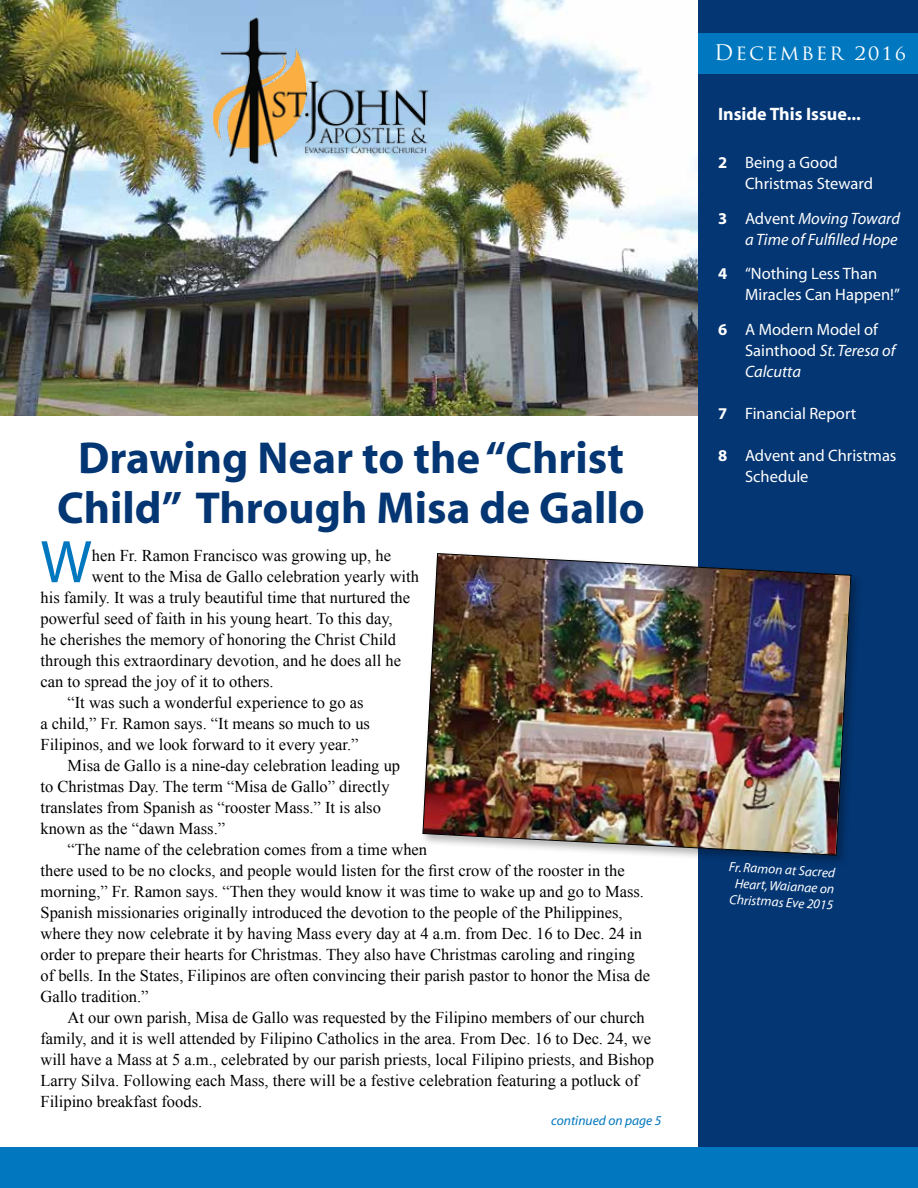
<style>
.page{position:relative;width:918px;height:1188px;background:#fff}
.page>*{position:absolute;margin:0;border:0;box-sizing:border-box;transform-origin:0 0}
.t1{font:60.6px "Myriad";color:#0077be}
.t2{font:700 45px/51px "Myriad";color:#043673;text-align:center}
.t3{font:21px "Trajan Pro";letter-spacing:.1em;color:#fff}
.t4{font:700 18px "Myriad";color:#fff}
.t5{font:16.5px "Times New Roman";color:#000}
.t6{font:16.5px/21px "Myriad";color:#fff}
.t7{font:italic 16.5px/21px "Myriad";color:#fff;text-align:right}
.t8{font:italic 13.5px/16.2px "Myriad";color:#fff;text-align:center}
.t9{font:italic 13.5px "Myriad";color:#0077be}
.s1{font-weight:700}
.s2{font-weight:700;font-style:normal}
.s3{font-style:normal}
.s4{font-style:italic}
</style>
<div class="page">
<img style="left:0;top:0;width:699px;height:416px">
<div style="left:699px;top:0;width:219px;height:1148px;background:#043673"></div>
<div style="left:699px;top:33px;width:219px;height:41px;background:#0077be"></div>
<img style="left:185px;top:1px;width:265px;height:180px">
<div style="left:419px;top:550px;width:444px;height:317px;background:#000;opacity:.3"></div>
<img style="left:422px;top:553px;width:430px;height:303px">
<div style="left:0;top:1148px;width:918px;height:40px;background:#0077be"></div>
<h2 class="t2" style="left:57px;top:433px;width:589px">Drawing Near to the “Christ<br>Child” Through Misa de Gallo</h2>
<h1 class="t1" style="left:40px;top:532px;width:53px">W</h1>
<p class="t5" style="left:92px;top:545px;width:301px">hen Fr. Ramon Francisco was growing up, he</p>
<p class="t5" style="left:92px;top:566px;width:329px">went to the Misa de Gallo celebration yearly with</p>
<p class="t5" style="left:40px;top:587px;width:371px">his family. It was a truly beautiful time that nurtured the</p>
<p class="t5" style="left:40px;top:608px;width:354px">powerful seed of faith in his young heart. To this day,</p>
<p class="t5" style="left:40px;top:629px;width:357px">he cherishes the memory of honoring the Christ Child</p>
<p class="t5" style="left:40px;top:650px;width:362px">through this extraordinary devotion, and he does all he</p>
<p class="t5" style="left:40px;top:671px;width:235px">can to spread the joy of it to others.</p>
<p class="t5" style="left:67px;top:692px;width:297px">“It was such a wonderful experience to go as</p>
<p class="t5" style="left:40px;top:713px;width:331px">a child,” Fr. Ramon says. “It means so much to us</p>
<p class="t5" style="left:40px;top:734px;width:320px">Filipinos, and we look forward to it every year.”</p>
<p class="t5" style="left:67px;top:755px;width:334px">Misa de Gallo is a nine-day celebration leading up</p>
<p class="t5" style="left:40px;top:776px;width:351px">to Christmas Day. The term “Misa de Gallo” directly</p>
<p class="t5" style="left:40px;top:797px;width:342px">translates from Spanish as “rooster Mass.” It is also</p>
<p class="t5" style="left:40px;top:818px;width:186px">known as the “dawn Mass.”</p>
<p class="t5" style="left:67px;top:839px;width:361px">“The name of the celebration comes from a time when</p>
<p class="t5" style="left:40px;top:860px;width:586px">there used to be no clocks, and people would listen for the first crow of the rooster in the</p>
<p class="t5" style="left:40px;top:881px;width:605px">morning,” Fr. Ramon says. “Then they would know it was time to wake up and go to Mass.</p>
<p class="t5" style="left:40px;top:902px;width:584px">Spanish missionaries originally introduced the devotion to the people of the Philippines,</p>
<p class="t5" style="left:40px;top:923px;width:603px">where they now celebrate it by having Mass every day at 4 a.m. from Dec. 16 to Dec. 24 in</p>
<p class="t5" style="left:40px;top:944px;width:596px">order to prepare their hearts for Christmas. They also have Christmas caroling and ringing</p>
<p class="t5" style="left:40px;top:965px;width:611px">of bells. In the States, Filipinos are often convincing their parish pastor to honor the Misa de</p>
<p class="t5" style="left:40px;top:986px;width:110px">Gallo tradition.”</p>
<p class="t5" style="left:67px;top:1007px;width:579px">At our own parish, Misa de Gallo was requested by the Filipino members of our church</p>
<p class="t5" style="left:40px;top:1028px;width:612px">family, and it is well attended by Filipino Catholics in the area. From Dec. 16 to Dec. 24, we</p>
<p class="t5" style="left:40px;top:1049px;width:615px">will have a Mass at 5 a.m., celebrated by our parish priests, local Filipino priests, and Bishop</p>
<p class="t5" style="left:40px;top:1070px;width:600px">Larry Silva. Following each Mass, there will be a festive celebration featuring a potluck of</p>
<p class="t5" style="left:40px;top:1091px;width:163px">Filipino breakfast foods.</p>
<p class="t9" style="left:551px;top:1114px;width:112px">continued on page 5</p>
<p class="t3" style="left:714px;top:39px;width:193px">December 2016</p>
<p class="t4" style="left:718px;top:105px;width:144px">Inside This Issue...</p>
<p class="t6" style="left:745px;top:153px;width:130px;text-indent:-27px"><span class="s1">2</span> Being a Good<br>Christmas Steward</p>
<p class="t7" style="left:718px;top:209px;width:184px"><span class="s2">3</span> <span class="s3">Advent</span> Moving Toward a Time of Fulfilled Hope</p>
<p class="t6" style="left:745px;top:264px;width:156px;text-indent:-27px"><span class="s1">4</span> “Nothing Less Than<br>Miracles Can Happen!”</p>
<p class="t6" style="left:745px;top:320px;width:152px;text-indent:-27px"><span class="s1">6</span> A Modern Model of<br>Sainthood <span class="s4">St. Teresa of<br>Calcutta</span></p>
<p class="t6" style="left:718px;top:404px;width:140px"><span class="s1">7</span> Financial Report</p>
<p class="t6" style="left:745px;top:446px;width:153px;text-indent:-27px"><span class="s1">8</span> Advent and Christmas<br>Schedule</p>
<p class="t8" style="left:730px;top:859px;width:108px;rotate:3deg">Fr. Ramon at Sacred<br>Heart, Waianae on<br>Christmas Eve 2015</p>
</div>
